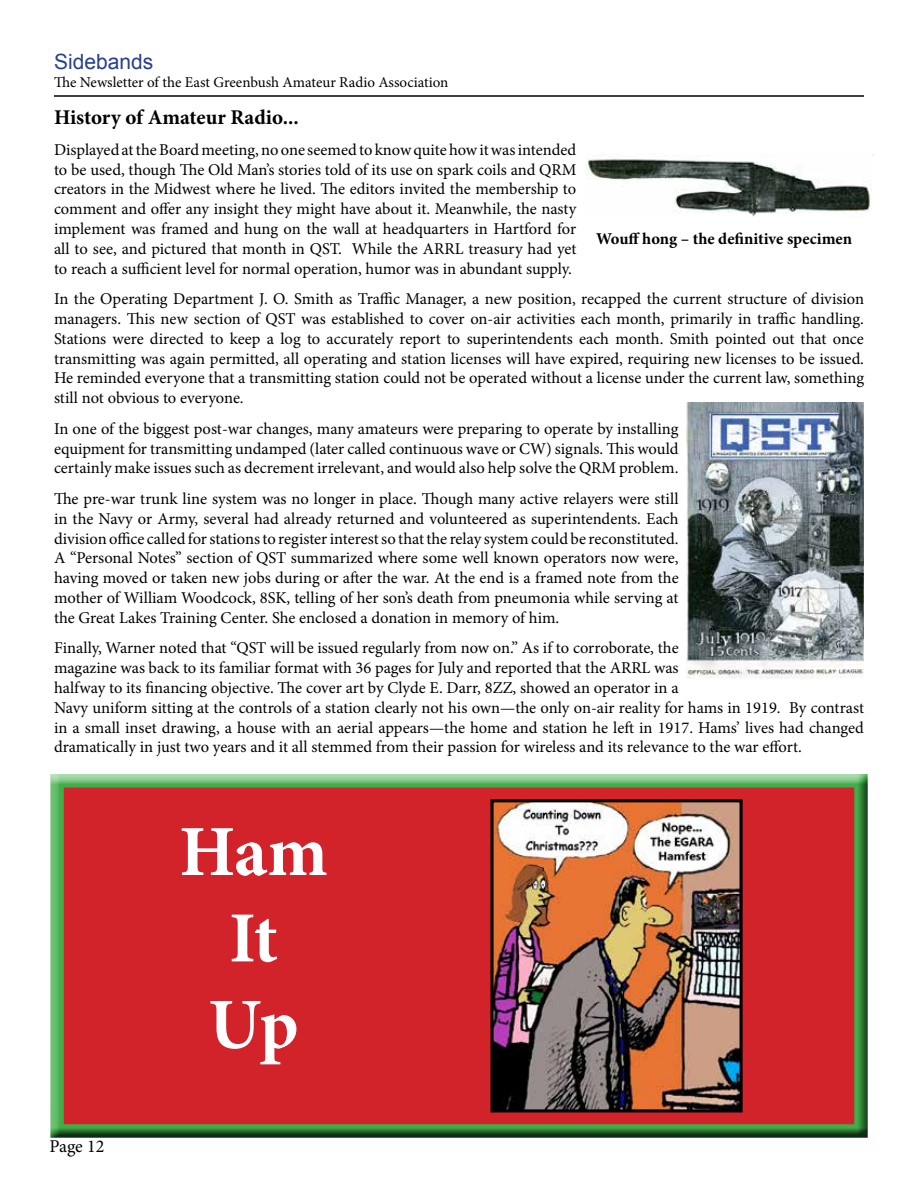
<style>
.page{position:relative;width:918px;height:1188px;background:#fff}
.page>*{position:absolute;margin:0;border:0;box-sizing:border-box;transform-origin:0 0}
.t1{font:700 72px/86.4px "Minion Pro";letter-spacing:-.025em;color:#fff;text-align:center}
.t2{font:700 21px "Minion Pro";color:#000}
.t3{font:21px "Arial";color:#25408f}
.t4{font:18px "Minion Pro";letter-spacing:-.005em;color:#000}
.t5{font:16.5px/19.8px "Minion Pro";letter-spacing:-.005em;color:#000;text-align:justify}
.t6{font:700 16.5px "Minion Pro";color:#000}
.t7{font:15px "Minion Pro";letter-spacing:-.005em;color:#000}
</style>
<div class="page">
<div style="left:50px;top:774px;width:818px;height:364px;background:#000;opacity:.75"></div>
<hr style="left:54px;top:95px;width:810px;height:2px;background:#000">
<img style="left:587px;top:155px;width:287px;height:63px">
<img style="left:686px;top:403px;width:178px;height:275px">
<img style="left:494px;top:803px;width:245px;height:305px">
<div style="left:490px;top:799px;width:253px;height:313px;border:3px solid #000"></div>
<p class="t3" style="left:54px;top:48px;width:101px">Sidebands</p>
<p class="t7" style="left:54px;top:72px;width:396px">The Newsletter of the East Greenbush Amateur Radio Association</p>
<p class="t2" style="left:54px;top:103px;width:246px">History of Amateur Radio...</p>
<p class="t5" style="left:54px;top:140px;width:524px">Displayed at the Board meeting, no one seemed to know quite how it was intended to be used, though The Old Man’s stories told of its use on spark coils and QRM creators in the Midwest where he lived. The editors invited the membership to comment and offer any insight they might have about it. Meanwhile, the nasty implement was framed and hung on the wall at headquarters in Hartford for all to see, and pictured that month in QST. While the ARRL treasury had yet to reach a sufficient level for normal operation, humor was in abundant supply.</p>
<p class="t5" style="left:54px;top:289px;width:812px">In the Operating Department J. O. Smith as Traffic Manager, a new position, recapped the current structure of division managers. This new section of QST was established to cover on-air activities each month, primarily in traffic handling.<br>Stations were directed to keep a log to accurately report to superintendents each month. Smith pointed out that once transmitting was again permitted, all operating and station licenses will have expired, requiring new licenses to be issued.<br>He reminded everyone that a transmitting station could not be operated without a license under the current law, something still not obvious to everyone.</p>
<p class="t5" style="left:54px;top:419px;width:626px">In one of the biggest post-war changes, many amateurs were preparing to operate by installing equipment for transmitting undamped (later called continuous wave or CW) signals. This would certainly make issues such as decrement irrelevant, and would also help solve the QRM problem.</p>
<p class="t5" style="left:54px;top:489px;width:626px">The pre-war trunk line system was no longer in place. Though many active relayers were still in the Navy or Army, several had already returned and volunteered as superintendents. Each division office called for stations to register interest so that the relay system could be reconstituted.<br>A “Personal Notes” section of QST summarized where some well known operators now were, having moved or taken new jobs during or after the war. At the end is a framed note from the mother of William Woodcock, 8SK, telling of her son’s death from pneumonia while serving at the Great Lakes Training Center. She enclosed a donation in memory of him.</p>
<p class="t5" style="left:54px;top:638px;width:812px;text-align:left">Finally, Warner noted that “QST will be issued regularly from now on.” As if to corroborate, the<br>magazine was back to its familiar format with 36 pages for July and reported that the ARRL was<br>halfway to its financing objective. The cover art by Clyde E. Darr, 8ZZ, showed an operator in a<br>Navy uniform sitting at the controls of a station clearly not his own—the only on-air reality for hams in 1919. By contrast in a small inset drawing, a house with an aerial appears—the home and station he left in 1917. Hams’ lives had changed dramatically in just two years and it all stemmed from their passion for wireless and its relevance to the war effort.</p>
<p class="t6" style="left:596px;top:228px;width:257px">Wouff hong – the definitive specimen</p>
<p class="t4" style="left:50px;top:1134px;width:56px">Page 12</p>
<h1 class="t1" style="left:179px;top:808px;width:150px">Ham<br>It<br>Up</h1>
</div>
